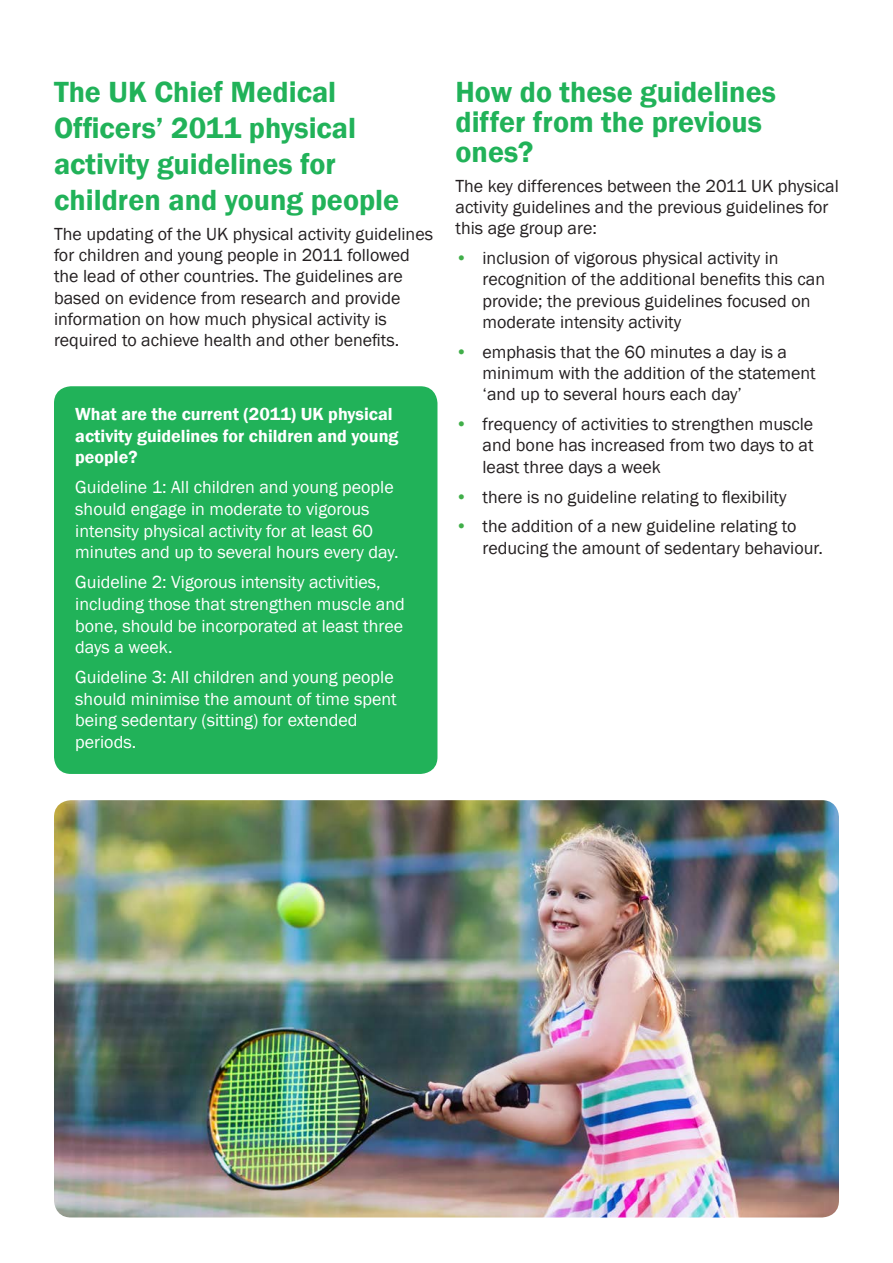
<style>
.page{position:relative;width:893px;height:1263px;background:#fff}
.page>*{position:absolute;margin:0;border:0;box-sizing:border-box;transform-origin:0 0}
.t1{font:600 30px/36px "Franklin Gothic";color:#21b259}
.t2{font:18px/21.3px "Franklin Gothic";color:#231f20}
.t3{font:18px/21.6px "Franklin Gothic";color:#fff}
.t4{font:600 18px/21.6px "Franklin Gothic";color:#fff}
.s1{color:#40ae49}
</style>
<div class="page">
<div style="left:54px;top:386px;width:383px;height:388px;background:#21b259;border-radius:17px"></div>
<img style="left:54px;top:800px;width:785px;height:417px">
<p class="t1" style="left:54px;top:74px;width:347px">The UK Chief Medical<br>Officers’ 2011 physical activity guidelines for children and young people</p>
<p class="t2" style="left:54px;top:223px;width:381px">The updating of the UK physical activity guidelines for children and young people in 2011 followed the lead of other countries. The guidelines are based on evidence from research and provide information on how much physical activity is required to achieve health and other benefits.</p>
<p class="t4" style="left:75px;top:403px;width:325px">What are the current (2011) UK physical activity guidelines for children and young people?</p>
<p class="t3" style="left:75px;top:477px;width:325px">Guideline 1: All children and young people should engage in moderate to vigorous intensity physical activity for at least 60 minutes and up to several hours every day.</p>
<p class="t3" style="left:75px;top:572px;width:331px">Guideline 2: Vigorous intensity activities, including those that strengthen muscle and bone, should be incorporated at least three days a week.</p>
<p class="t3" style="left:75px;top:667px;width:323px">Guideline 3: All children and young people should minimise the amount of time spent being sedentary (sitting) for extended periods.</p>
<p class="t1" style="left:455px;top:77px;width:322px;line-height:30px">How do these guidelines differ from the previous ones?</p>
<p class="t2" style="left:455px;top:175px;width:385px">The key differences between the 2011 UK physical activity guidelines and the previous guidelines for this age group are:</p>
<p class="t2" style="left:482px;top:248px;width:344px;text-indent:-27px"><span class="s1">•</span> inclusion of vigorous physical activity in recognition of the additional benefits this can provide; the previous guidelines focused on moderate intensity activity</p>
<p class="t2" style="left:482px;top:341px;width:335px;text-indent:-27px"><span class="s1">•</span> emphasis that the 60 minutes a day is a minimum with the addition of the statement ‘and up to several hours each day’</p>
<p class="t2" style="left:482px;top:414px;width:333px;text-align:justify;text-indent:-27px"><span class="s1">•</span> frequency of activities to strengthen muscle and bone has increased from two days to at least three days a week</p>
<p class="t2" style="left:455px;top:486px;width:333px"><span class="s1">•</span> there is no guideline relating to flexibility</p>
<p class="t2" style="left:482px;top:516px;width:342px;text-indent:-27px"><span class="s1">•</span> the addition of a new guideline relating to reducing the amount of sedentary behaviour.</p>
</div>
